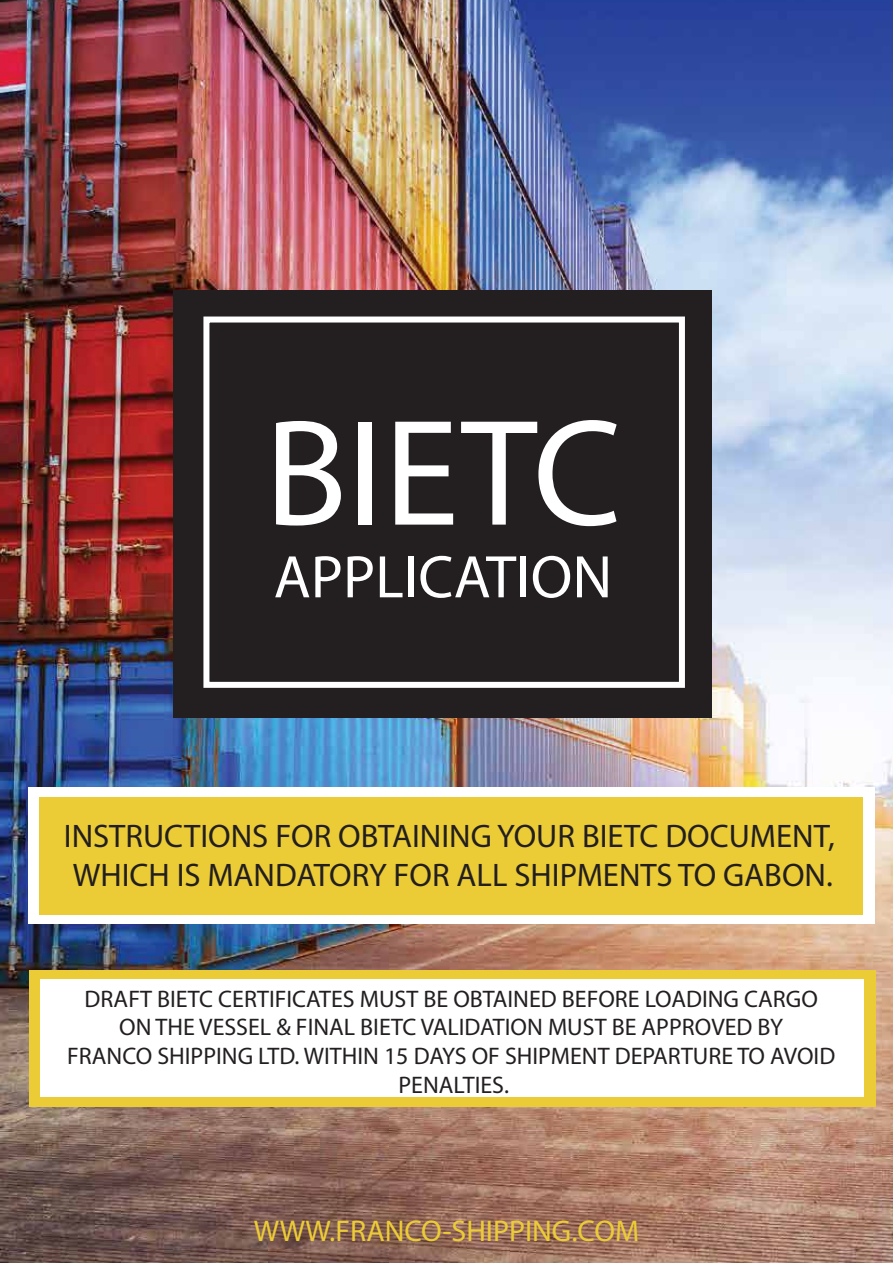
<style>
.page{position:relative;width:893px;height:1263px;background:#fff}
.page>*{position:absolute;margin:0;border:0;box-sizing:border-box;transform-origin:0 0}
.t1{font:152.7px "Myriad Pro";color:#fff}
.t2{font:60.6px "Myriad Pro";color:#fff}
.t3{font:32.7px/39.3px "Myriad Pro";color:#231f20}
.t4{font:30px "Myriad Pro";color:#eccc36}
.t5{font:24px/28.8px "Myriad Pro";color:#231f20;text-align:center}
</style>
<div class="page">
<img style="left:0;top:0;width:893px;height:1263px">
<div style="left:174px;top:291px;width:538px;height:427px;background:#231f20"></div>
<div style="left:29px;top:788px;width:846px;height:136px;background:#fff"></div>
<div style="left:203px;top:316px;width:482px;height:372px;background:#231f20;border:6px solid #fff"></div>
<div style="left:40px;top:797px;width:823px;height:118px;background:#eccc36"></div>
<div style="left:30px;top:970px;width:846px;height:136px;background:#eccc36"></div>
<div style="left:41px;top:980px;width:823px;height:117px;background:#fff"></div>
<h1 class="t1" style="left:264px;top:379px;width:359px">BIETC</h1>
<h2 class="t2" style="left:274px;top:540px;width:340px">APPLICATION</h2>
<h3 class="t3" style="left:64px;top:816px;width:772px">INSTRUCTIONS FOR OBTAINING YOUR BIETC DOCUMENT,<br>WHICH IS MANDATORY FOR ALL SHIPMENTS TO GABON.</h3>
<p class="t5" style="left:67px;top:984px;width:770px">DRAFT BIETC CERTIFICATES MUST BE OBTAINED BEFORE LOADING CARGO ON THE VESSEL &amp; FINAL BIETC VALIDATION MUST BE APPROVED BY<br>FRANCO SHIPPING LTD. WITHIN 15 DAYS OF SHIPMENT DEPARTURE TO AVOID PENALTIES.</p>
<p class="t4" style="left:254px;top:1212px;width:387px">WWW.FRANCO-SHIPPING.COM</p>
</div>
